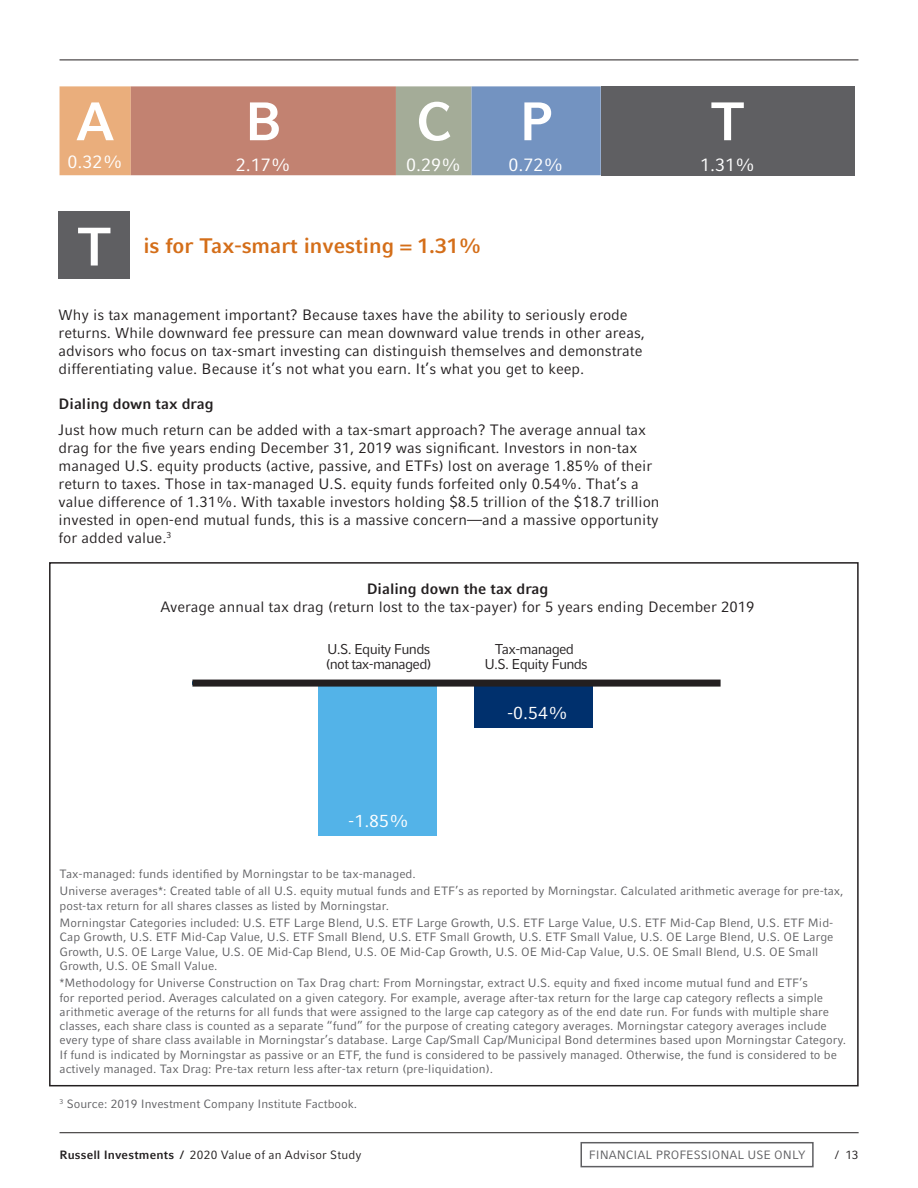
<style>
.page{position:relative;width:918px;height:1188px;background:#fff}
.page>*{position:absolute;margin:0;border:0;box-sizing:border-box;transform-origin:0 0}
.t1{font:700 54px "Compatil Fact LT Pro";color:#fff}
.t2{font:700 21px "Compatil Fact LT Pro";color:#d46e19}
.t3{font:18px "Compatil Fact LT Pro";color:#fff}
.t4{font:17.55px "Compatil Fact LT Pro";color:#fff}
.t5{font:15px/18px "Compatil Fact LT Pro";color:#231f20}
.t6{font:700 15px "Compatil Fact LT Pro";color:#231f20}
.t7{font:14.25px/14.7px "Compatil Fact LT Pro";letter-spacing:-.05em;color:#231f20}
.t8{font:12px/14.2px "Compatil Fact LT Pro";color:#5f5f62}
.t9{font:12px "Compatil Fact LT Pro";letter-spacing:.015em;color:#231f20}
.s1{font-weight:700}
</style>
<div class="page">
<div style="left:580px;top:1142px;width:234px;height:25px;border:2px solid #5f5f62"></div>
<svg style="left:60px;top:86px;width:541px;height:89px;background:#b0928b"></svg>
<div style="left:601px;top:86px;width:254px;height:68px;background:#5f5f62"></div>
<div style="left:601px;top:154px;width:254px;height:21px;background:#5f5f62"></div>
<div style="left:59px;top:212px;width:71px;height:67px;background:#5f5f62"></div>
<div style="left:318px;top:683px;width:119px;height:153px;background:#53b3e8"></div>
<div style="left:474px;top:683px;width:119px;height:45px;background:#00306d"></div>
<div style="left:192px;top:680px;width:529px;height:7px;background:#231f20"></div>
<hr style="left:60px;top:1132px;width:799px;height:1px;background:#231f20">
<hr style="left:60px;top:60px;width:798px;height:1px;background:#231f20">
<h1 class="t1" style="left:76px;top:90px;width:40px">A</h1>
<h1 class="t1" style="left:245px;top:90px;width:39px">B</h1>
<h1 class="t1" style="left:416px;top:90px;width:139px">C P</h1>
<h1 class="t1" style="left:711px;top:90px;width:36px">T</h1>
<h3 class="t3" style="left:68px;top:151px;width:57px">0.32%</h3>
<h3 class="t3" style="left:236px;top:155px;width:57px">2.17%</h3>
<h3 class="t3" style="left:406px;top:155px;width:57px">0.29%</h3>
<h3 class="t3" style="left:509px;top:155px;width:57px">0.72%</h3>
<h3 class="t3" style="left:700px;top:155px;width:57px">1.31%</h3>
<h1 class="t1" style="left:77px;top:215px;width:36px">T</h1>
<h2 class="t2" style="left:143px;top:234px;width:340px">is for Tax-smart investing = 1.31%</h2>
<p class="t5" style="left:59px;top:306px;width:588px">Why is tax management important? Because taxes have the ability to seriously erode returns. While downward fee pressure can mean downward value trends in other areas, advisors who focus on tax-smart investing can distinguish themselves and demonstrate differentiating value. Because it’s not what you earn. It’s what you get to keep.</p>
<p class="t6" style="left:59px;top:395px;width:156px">Dialing down tax drag</p>
<p class="t5" style="left:59px;top:421px;width:602px">Just how much return can be added with a tax-smart approach? The average annual tax drag for the five years ending December 31, 2019 was significant. Investors in non-tax managed U.S. equity products (active, passive, and ETFs) lost on average 1.85% of their return to taxes. Those in tax-managed U.S. equity funds forfeited only 0.54%. That’s a value difference of 1.31%. With taxable investors holding $8.5 trillion of the $18.7 trillion invested in open-end mutual funds, this is a massive concern—and a massive opportunity for added value.<sup>3</sup></p>
<p class="t6" style="left:367px;top:580px;width:183px">Dialing down the tax drag</p>
<p class="t5" style="left:161px;top:598px;width:595px">Average annual tax drag (return lost to the tax-payer) for 5 years ending December 2019</p>
<p class="t7" style="left:326px;top:642px;width:107px">U.S. Equity Funds (not tax-managed)</p>
<p class="t7" style="left:484px;top:642px;width:105px;text-align:center">Tax-managed<br>U.S. Equity Funds</p>
<h3 class="t4" style="left:348px;top:811px;width:63px">-1.85%</h3>
<h3 class="t4" style="left:507px;top:702px;width:63px">-0.54%</h3>
<p class="t8" style="left:60px;top:865px;width:786px;line-height:17.5px">Tax-managed: funds identified by Morningstar to be tax-managed.<br>Universe averages*: Created table of all U.S. equity mutual funds and ETF’s as reported by Morningstar. Calculated arithmetic average for pre-tax,</p>
<p class="t8" style="left:60px;top:897px;width:775px;line-height:17.5px">post-tax return for all shares classes as listed by Morningstar.<br>Morningstar Categories included: U.S. ETF Large Blend, U.S. ETF Large Growth, U.S. ETF Large Value, U.S. ETF Mid-Cap Blend, U.S. ETF Mid-</p>
<p class="t8" style="left:60px;top:930px;width:775px">Cap Growth, U.S. ETF Mid-Cap Value, U.S. ETF Small Blend, U.S. ETF Small Growth, U.S. ETF Small Value, U.S. OE Large Blend, U.S. OE Large<br>Growth, U.S. OE Large Value, U.S. OE Mid-Cap Blend, U.S. OE Mid-Cap Growth, U.S. OE Mid-Cap Value, U.S. OE Small Blend, U.S. OE Small<br>Growth, U.S. OE Small Value.</p>
<p class="t8" style="left:60px;top:976px;width:788px">*Methodology for Universe Construction on Tax Drag chart: From Morningstar, extract U.S. equity and fixed income mutual fund and ETF’s<br>for reported period. Averages calculated on a given category. For example, average after-tax return for the large cap category reflects a simple arithmetic average of the returns for all funds that were assigned to the large cap category as of the end date run. For funds with multiple share classes, each share class is counted as a separate “fund” for the purpose of creating category averages. Morningstar category averages include every type of share class available in Morningstar’s database. Large Cap/Small Cap/Municipal Bond determines based upon Morningstar Category.<br>If fund is indicated by Morningstar as passive or an ETF, the fund is considered to be passively managed. Otherwise, the fund is considered to be actively managed. Tax Drag: Pre-tax return less after-tax return (pre-liquidation).</p>
<p class="t8" style="left:60px;top:1097px;width:299px"><sup>3</sup> Source: 2019 Investment Company Institute Factbook.</p>
<p class="t9" style="left:60px;top:1147px;width:304px"><span class="s1">Russell Investments /</span> 2020 Value of an Advisor Study</p>
<p class="t9" style="left:835px;top:1147px;width:25px">/ 13</p>
<p class="t8" style="left:589px;top:1148px;width:218px">FINANCIAL PROFESSIONAL USE ONLY</p>
</div>
